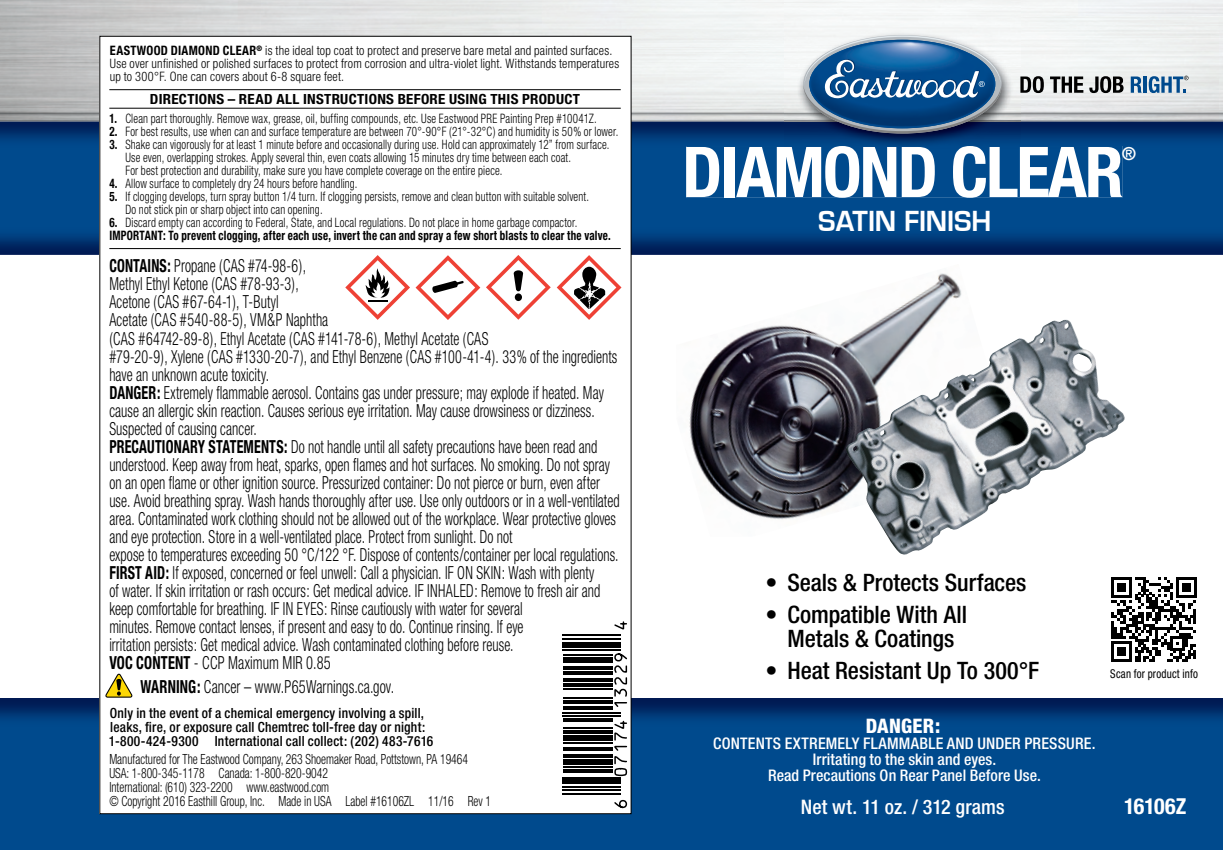
<style>
.page{position:relative;width:1223px;height:850px;background:#fff}
.page>*{position:absolute;margin:0;border:0;box-sizing:border-box;transform-origin:0 0}
.t1{font:700 condensed 70px "Helvetica Neue";letter-spacing:-.03em;color:#fff}
.t2{font:700 30px "Eurostile";letter-spacing:-.005em;color:#fff}
.t3{font:500 condensed 24px/24px "Helvetica Neue";color:#000;text-align:center}
.t4{font:700 condensed 22px "Helvetica Neue";letter-spacing:.005em;color:#fff}
.t5{font:500 condensed 20px "Helvetica Neue";letter-spacing:.005em;color:#fff}
.t6{font:800 condensed 20px "Helvetica Neue";letter-spacing:.01em;color:#fff}
.t7{font:300 condensed 18px/18px "Helvetica Neue";letter-spacing:.005em;color:#000;scale:.78 1}
.t8{font:300 condensed 18px "Helvetica Neue";letter-spacing:.005em;color:#000;scale:.8 1}
.t9{font:500 condensed 18px "Helvetica Neue";color:#fff}
.t10{font:500 condensed 16px/16px "Helvetica Neue";letter-spacing:.005em;color:#fff;text-align:center}
.t11{font:300 condensed 14px/14px "Helvetica Neue";color:#000;scale:.83 1}
.t12{font:500 condensed 14px/14px "Helvetica Neue";letter-spacing:.015em;color:#000;scale:.96 1}
.t13{font:700 condensed 14px "Helvetica Neue";letter-spacing:.02em;color:#000;scale:1.07 1}
.t14{font:300 condensed 13px/13px "Helvetica Neue";letter-spacing:.015em;color:#000;scale:.85 1}
.t15{font:300 condensed 13px/13px "Helvetica Neue";letter-spacing:.015em;color:#000;scale:.95 1}
.t16{font:700 condensed 13px/13px "Helvetica Neue";letter-spacing:.02em;color:#000;scale:.85 1}
.t17{font:condensed 12.2px "Helvetica Neue";letter-spacing:.02em;color:#000;scale:.9 1}
.s1{font-weight:700}
.s2{font-weight:300}
</style>
<div class="page">
<img style="left:0;top:698px;width:1222px;height:151px">
<img style="left:0;top:121px;width:1222px;height:134px">
<div style="left:686px;top:146px;width:436px;height:52px;background:#004a8d"></div>
<img style="left:0;top:0;width:785px;height:121px">
<img style="left:1020px;top:16px;width:202px;height:105px">
<div style="left:100px;top:36px;width:531px;height:777px;background:#fff"></div>
<img style="left:785px;top:0;width:235px;height:146px">
<img style="left:785px;top:146px;width:235px;height:6px">
<img style="left:785px;top:121px;width:235px;height:1px">
<svg style="left:803px;top:35px;width:198px;height:98px;background:#4e79a2"></svg>
<svg style="left:1020px;top:76px;width:23px;height:17px"></svg>
<svg style="left:1050px;top:76px;width:33px;height:17px"></svg>
<svg style="left:1089px;top:76px;width:34px;height:17px"></svg>
<svg style="left:1130px;top:76px;width:11px;height:17px"></svg>
<hr style="left:1143px;top:76px;width:3px;height:17px;background:#004a8d">
<svg style="left:1148px;top:76px;width:40px;height:17px"></svg>
<svg style="left:1111px;top:577px;width:86px;height:85px"></svg>
<svg style="left:1111px;top:577px;width:85px;height:84px"></svg>
<hr style="left:109px;top:248px;width:511px;height:1px;background:#000">
<hr style="left:109px;top:89px;width:511px;height:1px;background:#000">
<hr style="left:109px;top:108px;width:511px;height:1px;background:#000">
<svg style="left:345px;top:255px;width:135px;height:65px"></svg>
<svg style="left:486px;top:255px;width:64px;height:64px"></svg>
<svg style="left:556px;top:255px;width:65px;height:65px"></svg>
<svg style="left:105px;top:673px;width:27px;height:24px"></svg>
<svg style="left:563px;top:635px;width:61px;height:174px"></svg>
<hr style="left:563px;top:792px;width:58px;height:2px;background:#000">
<hr style="left:563px;top:789px;width:58px;height:1px;background:#000">
<hr style="left:563px;top:785px;width:58px;height:2px;background:#000">
<div style="left:563px;top:777px;width:58px;height:6px;background:#000"></div>
<svg style="left:563px;top:768px;width:49px;height:4px"></svg>
<hr style="left:563px;top:765px;width:49px;height:2px;background:#000">
<div style="left:563px;top:758px;width:49px;height:5px;background:#000"></div>
<svg style="left:563px;top:753px;width:49px;height:4px"></svg>
<svg style="left:563px;top:746px;width:49px;height:4px"></svg>
<hr style="left:563px;top:741px;width:49px;height:2px;background:#000">
<div style="left:563px;top:735px;width:49px;height:5px;background:#000"></div>
<hr style="left:563px;top:730px;width:49px;height:3px;background:#000">
<hr style="left:563px;top:726px;width:49px;height:2px;background:#000">
<hr style="left:563px;top:718px;width:49px;height:3px;background:#000">
<hr style="left:563px;top:714px;width:58px;height:2px;background:#000">
<hr style="left:563px;top:711px;width:58px;height:2px;background:#000">
<hr style="left:563px;top:706px;width:49px;height:3px;background:#000">
<svg style="left:563px;top:699px;width:49px;height:4px"></svg>
<hr style="left:563px;top:696px;width:49px;height:2px;background:#000">
<hr style="left:563px;top:687px;width:49px;height:2px;background:#000">
<svg style="left:563px;top:682px;width:49px;height:4px"></svg>
<svg style="left:563px;top:677px;width:49px;height:4px"></svg>
<hr style="left:563px;top:671px;width:49px;height:3px;background:#000">
<hr style="left:563px;top:666px;width:49px;height:3px;background:#000">
<div style="left:563px;top:657px;width:49px;height:5px;background:#000"></div>
<hr style="left:563px;top:654px;width:49px;height:2px;background:#000">
<hr style="left:563px;top:649px;width:58px;height:1px;background:#000">
<div style="left:563px;top:642px;width:58px;height:5px;background:#000"></div>
<hr style="left:563px;top:637px;width:58px;height:2px;background:#000">
<hr style="left:563px;top:634px;width:58px;height:1px;background:#000">
<svg style="left:613px;top:621px;width:15px;height:187px"></svg>
<img style="left:689px;top:273px;width:273px;height:247px">
<img style="left:844px;top:319px;width:281px;height:236px">
<p class="t15" style="left:110px;top:44px;width:538px"><span class="s1">EASTWOOD DIAMOND CLEAR</span><sup>®</sup> is the ideal top coat to protect and preserve bare metal and painted surfaces.<br>Use over unfinished or polished surfaces to protect from corrosion and ultra-violet light. Withstands temperatures up to 300°F. One can covers about 6-8 square feet.</p>
<p class="t14" style="left:109px;top:112px;width:575px"><span class="s1">1.</span> Clean part thoroughly. Remove wax, grease, oil, buffing compounds, etc. Use Eastwood PRE Painting Prep #10041Z.</p>
<p class="t14" style="left:109px;top:125px;width:600px"><span class="s1">2.</span> For best results, use when can and surface temperature are between 70°-90°F (21°-32°C) and humidity is 50% or lower.</p>
<p class="t14" style="left:125px;top:138px;width:571px;text-indent:-16px"><span class="s1">3.</span> Shake can vigorously for at least 1 minute before and occasionally during use. Hold can approximately 12” from surface.<br>Use even, overlapping strokes. Apply several thin, even coats allowing 15 minutes dry time between each coat.<br>For best protection and durability, make sure you have complete coverage on the entire piece.</p>
<p class="t14" style="left:109px;top:177px;width:293px"><span class="s1">4.</span> Allow surface to completely dry 24 hours before handling.</p>
<p class="t14" style="left:125px;top:190px;width:547px;text-indent:-16px"><span class="s1">5.</span> If clogging develops, turn spray button 1/4 turn. If clogging persists, remove and clean button with suitable solvent.<br>Do not stick pin or sharp object into can opening.</p>
<p class="t16" style="left:109px;top:216px;width:591px">6. <span class="s2">Discard empty can according to Federal, State, and Local regulations. Do not place in home garbage compactor.<br></span>IMPORTANT: To prevent clogging, after each use, invert the can and spray a few short blasts to clear the valve.</p>
<p class="t13" style="left:150px;top:91px;width:403px">DIRECTIONS – READ ALL INSTRUCTIONS BEFORE USING THIS PRODUCT</p>
<p class="t7" style="left:109px;top:257px;width:655px"><span class="s1">CONTAINS:</span> Propane (CAS #74-98-6),<br>Methyl Ethyl Ketone (CAS #78-93-3),<br>Acetone (CAS #67-64-1), T-Butyl<br>Acetate (CAS #540-88-5), VM&amp;P Naphtha<br>(CAS #64742-89-8), Ethyl Acetate (CAS #141-78-6), Methyl Acetate (CAS<br>#79-20-9), Xylene (CAS #1330-20-7), and Ethyl Benzene (CAS #100-41-4). 33% of the ingredients have an unknown acute toxicity.<br><span class="s1">DANGER:</span> Extremely flammable aerosol. Contains gas under pressure; may explode if heated. May cause an allergic skin reaction. Causes serious eye irritation. May cause drowsiness or dizziness.<br>Suspected of causing cancer.<br><span class="s1">PRECAUTIONARY STATEMENTS:</span> Do not handle until all safety precautions have been read and understood. Keep away from heat, sparks, open flames and hot surfaces. No smoking. Do not spray on an open flame or other ignition source. Pressurized container: Do not pierce or burn, even after use. Avoid breathing spray. Wash hands thoroughly after use. Use only outdoors or in a well-ventilated area. Contaminated work clothing should not be allowed out of the workplace. Wear protective gloves and eye protection. Store in a well-ventilated place. Protect from sunlight. Do not<br>expose to temperatures exceeding 50 °C/122 °F. Dispose of contents/container per local regulations.<br><span class="s1">FIRST AID:</span> If exposed, concerned or feel unwell: Call a physician. IF ON SKIN: Wash with plenty<br>of water. If skin irritation or rash occurs: Get medical advice. IF INHALED: Remove to fresh air and keep comfortable for breathing. IF IN EYES: Rinse cautiously with water for several<br>minutes. Remove contact lenses, if present and easy to do. Continue rinsing. If eye<br>irritation persists: Get medical advice. Wash contaminated clothing before reuse.<br><span class="s1">VOC CONTENT</span> - CCP Maximum MIR 0.85</p>
<p class="t8" style="left:140px;top:675px;width:319px"><span class="s1">WARNING:</span> Cancer – www.P65Warnings.ca.gov.</p>
<p class="t12" style="left:109px;top:705px;width:339px">Only in the event of a chemical emergency involving a spill, leaks, fire, or exposure call Chemtrec toll-free day or night:<br>1-800-424-9300 International call collect: (202) 483-7616</p>
<p class="t11" style="left:109px;top:751px;width:461px">Manufactured for The Eastwood Company, 263 Shoemaker Road, Pottstown, PA 19464<br>USA: 1-800-345-1178 Canada: 1-800-820-9042<br>International: (610) 323-2200 www.eastwood.com<br>© Copyright 2016 Easthill Group, Inc. Made in USA Label #16106ZL 11/16 Rev 1</p>
<h1 class="t1" style="left:682px;top:114px;width:443px">DIAMOND CLEAR</h1>
<p class="t9" style="left:1121px;top:143px;width:16px">®</p>
<h2 class="t2" style="left:818px;top:205px;width:175px">SATIN FINISH</h2>
<h3 class="t3" style="left:765px;top:569px;width:262px">• Seals &amp; Protects Surfaces</h3>
<h3 class="t3" style="left:765px;top:601px;width:203px">• Compatible With All<br>Metals &amp; Coatings</h3>
<h3 class="t3" style="left:765px;top:657px;width:275px">• Heat Resistant Up To 300°F</h3>
<p class="t17" style="left:1110px;top:666px;width:99px">Scan for product info</p>
<p class="t6" style="left:865px;top:713px;width:76px">DANGER:</p>
<p class="t10" style="left:713px;top:734px;width:384px">CONTENTS EXTREMELY FLAMMABLE AND UNDER PRESSURE.<br>Irritating to the skin and eyes.<br>Read Precautions On Rear Panel Before Use.</p>
<p class="t5" style="left:800px;top:794px;width:205px">Net wt. 11 oz. / 312 grams</p>
<p class="t4" style="left:1123px;top:792px;width:64px">16106Z</p>
</div>
